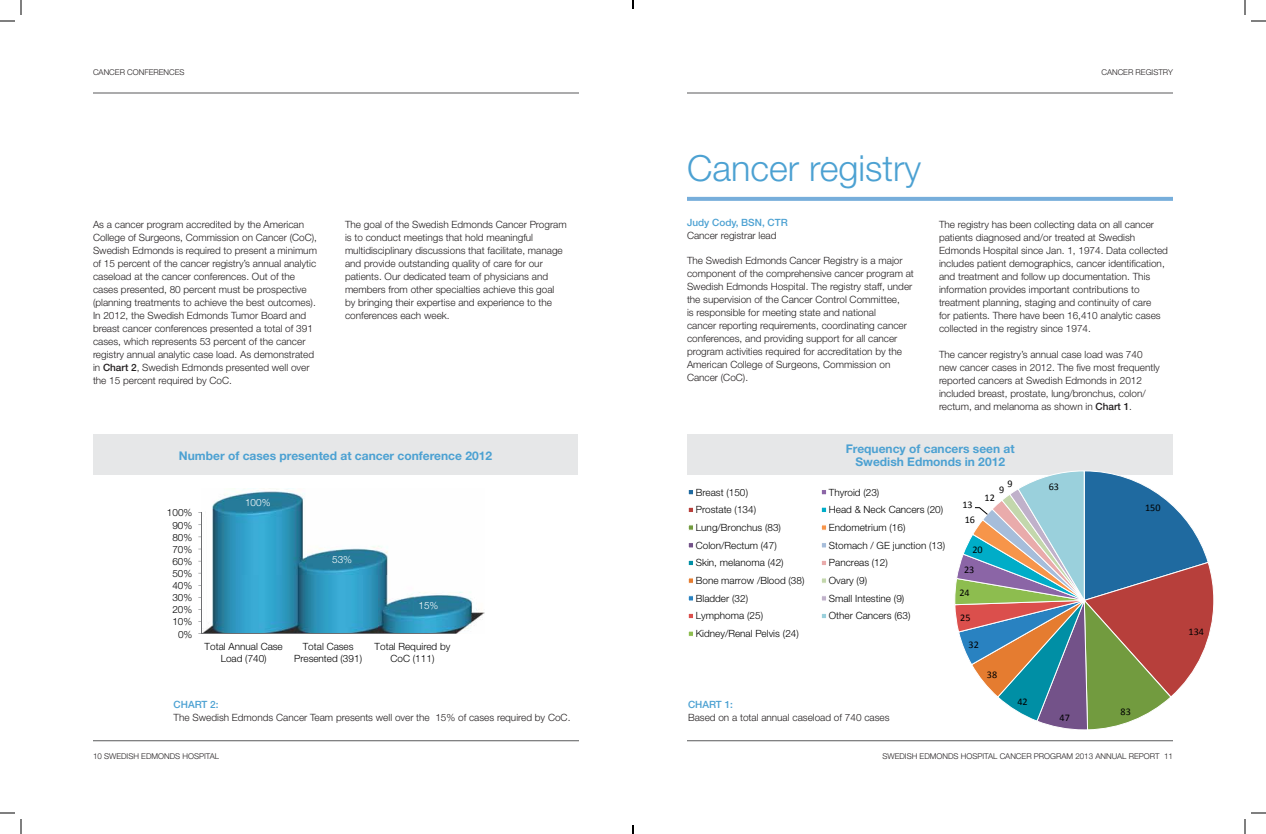
<style>
.page{position:relative;width:1266px;height:834px;background:#fff}
.page>*{position:absolute;margin:0;border:0;box-sizing:border-box;transform-origin:0 0}
.t1{font:300 36px "Helvetica Neue";color:#4ca1d2}
.t2{font:700 12px/13px "Helvetica Neue";color:#4ca1d2;text-align:center}
.t3{font:10.1px "Calibri";color:#000101}
.t4{font:300 10px/13px "Helvetica Neue";color:#231f20}
.t5{font:300 10px/17.7px "Helvetica Neue";color:#000101;text-align:center}
.t6{font:500 10px "Helvetica Neue";color:#4ca1d2}
.t7{font:300 10px "Helvetica Neue";color:#fff}
.t8{font:300 8px "Helvetica Neue";color:#231f20}
.s1{font-weight:500}
</style>
<div class="page">
<hr style="left:93px;top:93px;width:486px;height:1px;background:#58595b">
<hr style="left:687px;top:93px;width:486px;height:1px;background:#58595b">
<hr style="left:93px;top:740px;width:486px;height:1px;background:#58595b">
<hr style="left:687px;top:740px;width:486px;height:1px;background:#58595b">
<div style="left:93px;top:435px;width:485px;height:40px;background:#e6e7e8"></div>
<img style="left:202px;top:490px;width:282px;height:144px">
<hr style="left:201px;top:513px;width:1px;height:121px;background:#6d6e71">
<hr style="left:202px;top:633px;width:253px;height:1px;background:#6d6e71">
<svg style="left:687px;top:197px;width:486px;height:4px;background:#7bb0dc"></svg>
<div style="left:688px;top:435px;width:485px;height:40px;background:#e6e7e8"></div>
<svg style="left:954px;top:470px;width:260px;height:260px"></svg>
<svg style="left:821px;top:490px;width:6px;height:5px"></svg>
<svg style="left:821px;top:507px;width:6px;height:5px"></svg>
<svg style="left:821px;top:525px;width:6px;height:6px"></svg>
<svg style="left:821px;top:543px;width:5px;height:5px"></svg>
<svg style="left:822px;top:561px;width:4px;height:4px"></svg>
<svg style="left:822px;top:578px;width:4px;height:5px"></svg>
<svg style="left:822px;top:596px;width:4px;height:5px"></svg>
<svg style="left:821px;top:614px;width:5px;height:4px"></svg>
<svg style="left:688px;top:490px;width:5px;height:5px"></svg>
<svg style="left:688px;top:507px;width:5px;height:5px"></svg>
<svg style="left:688px;top:525px;width:5px;height:6px"></svg>
<svg style="left:688px;top:543px;width:5px;height:5px"></svg>
<svg style="left:688px;top:560px;width:5px;height:6px"></svg>
<svg style="left:688px;top:578px;width:5px;height:6px"></svg>
<svg style="left:688px;top:595px;width:5px;height:6px"></svg>
<svg style="left:688px;top:613px;width:5px;height:6px"></svg>
<svg style="left:688px;top:631px;width:5px;height:5px"></svg>
<svg style="left:0;top:0;width:22px;height:22px"></svg>
<svg style="left:0;top:812px;width:22px;height:22px"></svg>
<svg style="left:1244px;top:0;width:22px;height:22px"></svg>
<svg style="left:1244px;top:812px;width:22px;height:22px"></svg>
<svg style="left:632px;top:0;width:2px;height:9px"></svg>
<svg style="left:632px;top:825px;width:2px;height:9px"></svg>
<p class="t8" style="left:93px;top:67px;width:92px">Cancer conferences</p>
<p class="t8" style="left:1101px;top:67px;width:73px">Cancer registry</p>
<p class="t4" style="left:93px;top:218px;width:226px">As a cancer program accredited by the American College of Surgeons, Commission on Cancer (CoC), Swedish Edmonds is required to present a minimum of 15 percent of the cancer registry’s annual analytic caseload at the cancer conferences. Out of the cases presented, 80 percent must be prospective (planning treatments to achieve the best outcomes).<br>In 2012, the Swedish Edmonds Tumor Board and breast cancer conferences presented a total of 391 cases, which represents 53 percent of the cancer registry annual analytic case load. As demonstrated in <span class="s1">Chart 2</span>, Swedish Edmonds presented well over the 15 percent required by CoC.</p>
<p class="t4" style="left:345px;top:218px;width:223px">The goal of the Swedish Edmonds Cancer Program is to conduct meetings that hold meaningful multidisciplinary discussions that facilitate, manage and provide outstanding quality of care for our patients. Our dedicated team of physicians and members from other specialties achieve this goal by bringing their expertise and experience to the conferences each week.</p>
<p class="t2" style="left:179px;top:449px;width:315px">Number of cases presented at cancer conference 2012</p>
<p class="t5" style="left:167px;top:504px;width:27px">100%</p>
<p class="t5" style="left:172px;top:516px;width:22px">90%</p>
<p class="t5" style="left:172px;top:528px;width:22px">80%</p>
<p class="t5" style="left:172px;top:540px;width:22px">70%</p>
<p class="t5" style="left:172px;top:552px;width:22px">60%</p>
<p class="t5" style="left:172px;top:564px;width:22px">50%</p>
<p class="t5" style="left:172px;top:576px;width:22px">40%</p>
<p class="t5" style="left:172px;top:589px;width:22px">30%</p>
<p class="t5" style="left:172px;top:601px;width:22px">20%</p>
<p class="t5" style="left:172px;top:613px;width:22px">10%</p>
<p class="t5" style="left:178px;top:625px;width:16px">0%</p>
<p class="t7" style="left:245px;top:496px;width:27px">100%</p>
<p class="t7" style="left:332px;top:553px;width:21px">53%</p>
<p class="t7" style="left:419px;top:599px;width:21px">15%</p>
<p class="t5" style="left:205px;top:640px;width:80px;line-height:11.8px">total annual Case load (740)</p>
<p class="t5" style="left:294px;top:640px;width:70px;line-height:11.8px">total Cases presented (391)</p>
<p class="t5" style="left:375px;top:640px;width:78px;line-height:11.8px">total required by<br>CoC (111)</p>
<p class="t6" style="left:174px;top:698px;width:47px">CHART 2:</p>
<p class="t4" style="left:174px;top:711px;width:398px">The Swedish Edmonds Cancer Team presents well over the 15% of cases required by CoC.</p>
<h1 class="t1" style="left:687px;top:146px;width:236px">Cancer registry</h1>
<p class="t6" style="left:687px;top:217px;width:102px">Judy Cody, BSN, CTR</p>
<p class="t4" style="left:687px;top:229px;width:91px">Cancer registrar lead</p>
<p class="t4" style="left:939px;top:218px;width:230px">The registry has been collecting data on all cancer patients diagnosed and/or treated at Swedish Edmonds Hospital since Jan. 1, 1974. Data collected includes patient demographics, cancer identification, and treatment and follow up documentation. This information provides important contributions to treatment planning, staging and continuity of care<br>for patients. There have been 16,410 analytic cases collected in the registry since 1974.</p>
<p class="t4" style="left:939px;top:348px;width:222px">The cancer registry’s annual case load was 740 new cancer cases in 2012. The five most frequently reported cancers at Swedish Edmonds in 2012 included breast, prostate, lung/bronchus, colon/ rectum, and melanoma as shown in <span class="s1">Chart 1</span>.</p>
<p class="t2" style="left:846px;top:442px;width:170px">Frequency of cancers seen at<br>Swedish Edmonds in 2012</p>
<p class="t4" style="left:687px;top:254px;width:228px">The Swedish Edmonds Cancer Registry is a major component of the comprehensive cancer program at Swedish Edmonds Hospital. The registry staff, under the supervision of the Cancer Control Committee,<br>is responsible for meeting state and national<br>cancer reporting requirements, coordinating cancer conferences, and providing support for all cancer program activities required for accreditation by the American College of Surgeons, Commission on Cancer (CoC).</p>
<p class="t5" style="left:696px;top:483px;width:110px;text-align:left">breast (150)<br>prostate (134) lung/bronchus (83)<br>Colon/rectum (47)<br>Skin, melanoma (42) bone marrow /blood (38) bladder (32)<br>lymphoma (25)<br>Kidney/renal pelvis (24)</p>
<p class="t5" style="left:829px;top:483px;width:118px;text-align:left">thyroid (23)<br>head &amp; neck Cancers (20) endometrium (16)<br>Stomach / ge junction (13) pancreas (12)<br>ovary (9)<br>Small intestine (9)<br>other Cancers (63)</p>
<p class="t6" style="left:688px;top:698px;width:47px">CHART 1:</p>
<p class="t4" style="left:688px;top:711px;width:203px">Based on a total annual caseload of 740 cases</p>
<p class="t3" style="left:962px;top:498px;width:12px">13</p>
<p class="t3" style="left:965px;top:513px;width:12px">16</p>
<p class="t3" style="left:1008px;top:477px;width:7px">9</p>
<p class="t3" style="left:1049px;top:480px;width:12px">63</p>
<p class="t3" style="left:999px;top:483px;width:7px">9</p>
<p class="t3" style="left:985px;top:491px;width:12px">12</p>
<p class="t3" style="left:972px;top:543px;width:12px">20</p>
<p class="t3" style="left:964px;top:564px;width:12px">23</p>
<p class="t3" style="left:959px;top:587px;width:12px">24</p>
<p class="t3" style="left:960px;top:611px;width:12px">25</p>
<p class="t3" style="left:969px;top:639px;width:12px">32</p>
<p class="t3" style="left:987px;top:668px;width:12px">38</p>
<p class="t3" style="left:1018px;top:695px;width:12px">42</p>
<p class="t3" style="left:1060px;top:711px;width:12px">47</p>
<p class="t3" style="left:1145px;top:501px;width:17px">150</p>
<p class="t3" style="left:1121px;top:705px;width:12px">83</p>
<p class="t8" style="left:93px;top:751px;width:128px">10 Swedish Edmonds Hospital</p>
<p class="t8" style="left:882px;top:751px;width:292px">Swedish Edmonds Hospital Cancer Program 2013 Annual Report 11</p>
<p class="t3" style="left:1189px;top:625px;width:17px">134</p>
</div>
